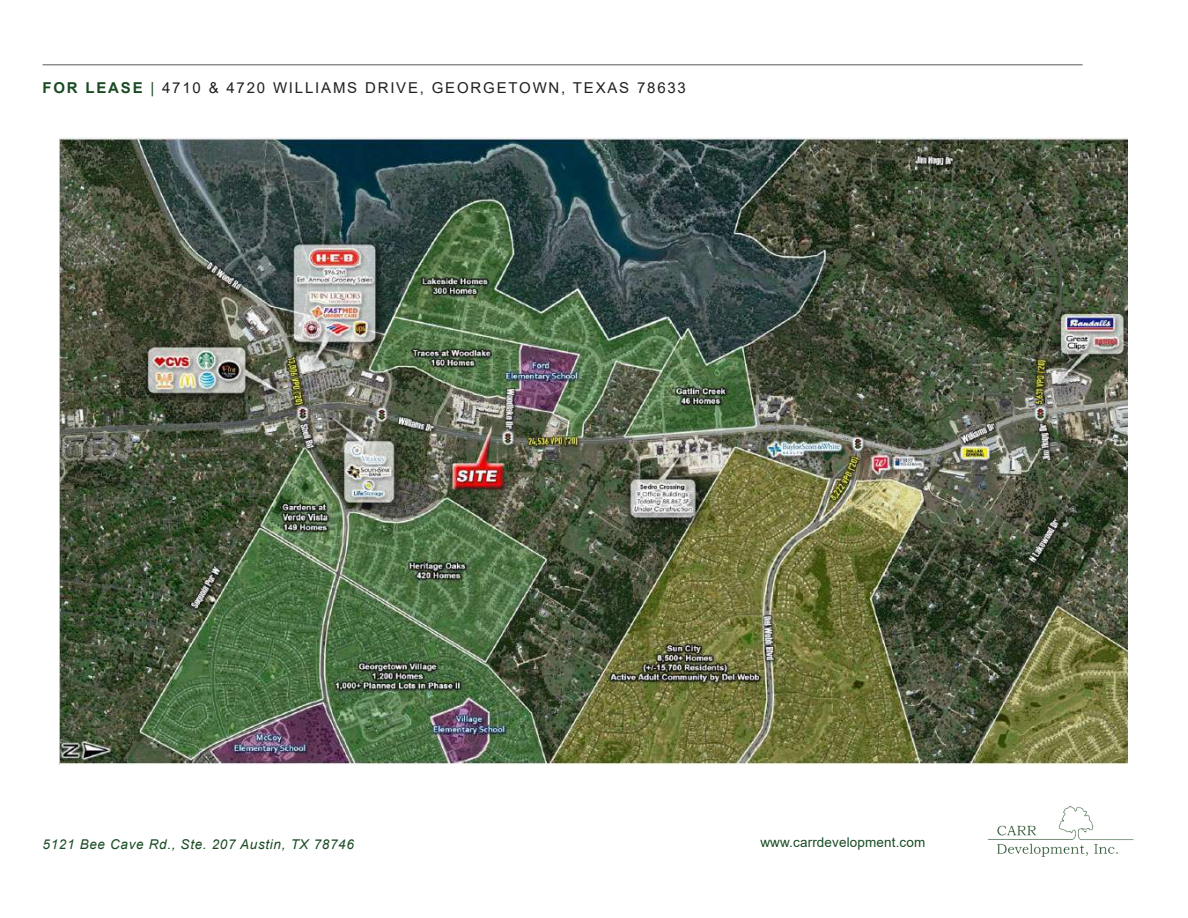
<style>
.page{position:relative;width:1188px;height:918px;background:#fff}
.page>*{position:absolute;margin:0;border:0;box-sizing:border-box;transform-origin:0 0}
.t1{font:15px "Arial";letter-spacing:.12em;color:#231f20}
.t2{font:italic 13.5px "Arial";letter-spacing:.05em;color:#194b23}
.t3{font:13.5px "Arial";letter-spacing:.01em;color:#194b23}
.s1{font-weight:700;color:#194b23}
.s2{color:#194b23}
</style>
<div class="page">
<hr style="left:43px;top:65px;width:1040px;height:1px;background:#57585a">
<img style="left:988px;top:806px;width:146px;height:51px">
<img style="left:60px;top:138px;width:1067px;height:627px">
<p class="t1" style="left:43px;top:77px;width:645px"><span class="s1">FOR LEASE</span> <span class="s2">|</span> 4710 &amp; 4720 WILLIAMS DRIVE, GEORGETOWN, TEXAS 78633</p>
<p class="t2" style="left:43px;top:836px;width:313px">5121 Bee Cave Rd., Ste. 207 Austin, TX 78746</p>
<p class="t3" style="left:760px;top:833px;width:167px">www.carrdevelopment.com</p>
</div>
